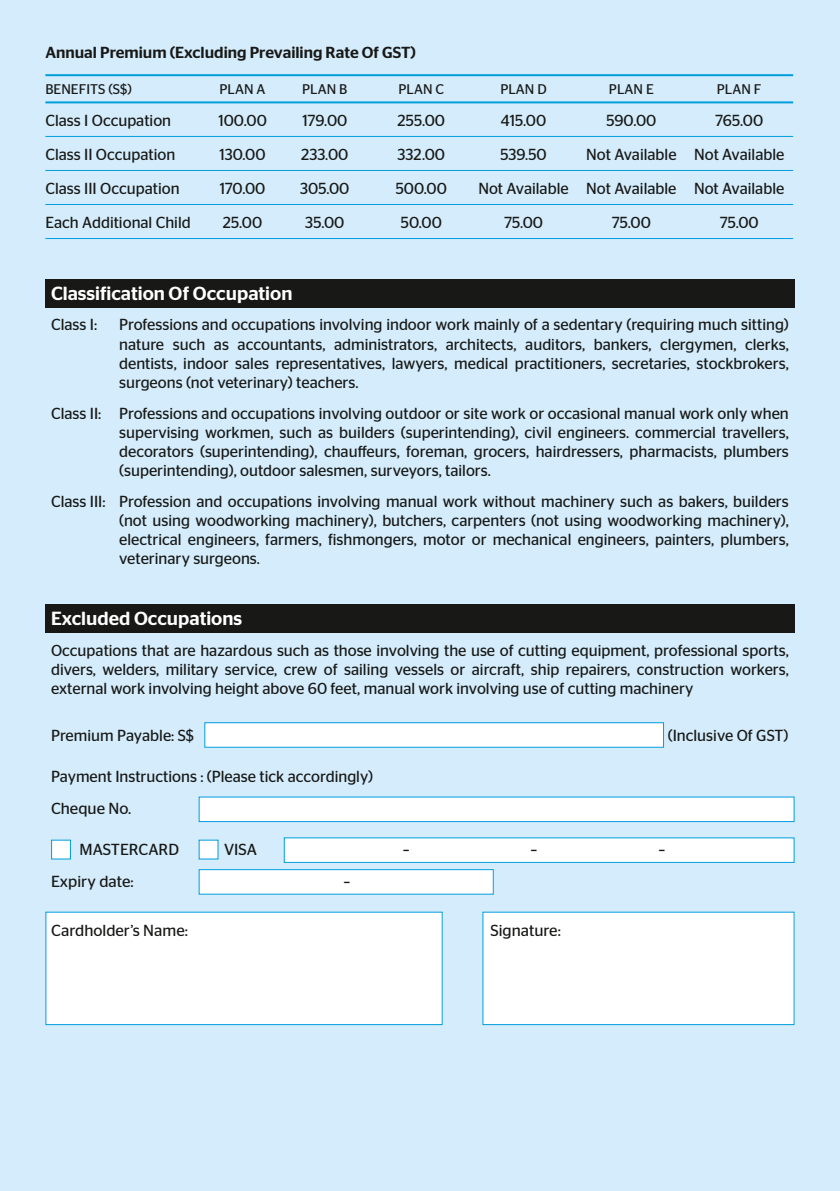
<style>
.page{position:relative;width:840px;height:1191px;background:#fff}
.page>*{position:absolute;margin:0;border:0;box-sizing:border-box;transform-origin:0 0}
.t1{font:500 19px "Stag Sans";color:#fff}
.t2{font:16px/19.2px "Stag Sans";color:#181917;text-align:justify}
.t3{font:500 16px "Stag Sans";color:#181917}
.t4{font:14px "Stag Sans";color:#181917}
</style>
<div class="page">
<div style="left:0;top:0;width:839px;height:1191px;background:#d4ecfb"></div>
<div style="left:45px;top:279px;width:749px;height:28px;background:#181917"></div>
<hr style="left:45px;top:74px;width:747px;height:2px;background:#009edd">
<hr style="left:45px;top:101px;width:747px;height:2px;background:#009edd">
<hr style="left:45px;top:136px;width:747px;height:1px;background:#009edd">
<hr style="left:45px;top:170px;width:747px;height:1px;background:#009edd">
<hr style="left:45px;top:204px;width:747px;height:1px;background:#009edd">
<hr style="left:45px;top:238px;width:747px;height:1px;background:#009edd">
<div style="left:199px;top:797px;width:594px;height:24px;background:#fff"></div>
<div style="left:198px;top:796px;width:596px;height:26px;border:1px solid #009edd"></div>
<div style="left:284px;top:838px;width:509px;height:24px;background:#fff"></div>
<div style="left:283px;top:837px;width:511px;height:26px;border:1px solid #009edd"></div>
<div style="left:199px;top:869px;width:294px;height:25px;background:#fff"></div>
<div style="left:198px;top:869px;width:295px;height:25px;border:1px solid #009edd"></div>
<div style="left:46px;top:912px;width:396px;height:112px;background:#fff"></div>
<div style="left:45px;top:911px;width:397px;height:114px;border:1px solid #009edd"></div>
<div style="left:482px;top:912px;width:311px;height:112px;background:#fff"></div>
<div style="left:482px;top:911px;width:312px;height:114px;border:1px solid #009edd"></div>
<div style="left:199px;top:840px;width:19px;height:19px;background:#fff"></div>
<div style="left:52px;top:840px;width:18px;height:19px;background:#fff"></div>
<div style="left:51px;top:839px;width:20px;height:20px;border:1px solid #009edd"></div>
<div style="left:45px;top:604px;width:749px;height:29px;background:#181917"></div>
<div style="left:205px;top:722px;width:458px;height:25px;background:#fff"></div>
<div style="left:204px;top:722px;width:459px;height:25px;border:1px solid #009edd"></div>
<p class="t3" style="left:45px;top:47px;width:372px">Annual Premium (Excluding Prevailing Rate Of GST)</p>
<p class="t4" style="left:45px;top:84px;width:88px">BENEFITS (S$)</p>
<p class="t4" style="left:219px;top:84px;width:47px">PLAN A</p>
<p class="t4" style="left:302px;top:84px;width:47px">PLAN B</p>
<p class="t4" style="left:398px;top:84px;width:47px">PLAN C</p>
<p class="t4" style="left:500px;top:84px;width:48px">PLAN D</p>
<p class="t4" style="left:608px;top:84px;width:46px">PLAN E</p>
<p class="t4" style="left:716px;top:84px;width:46px">PLAN F</p>
<p class="t2" style="left:45px;top:112px;width:127px">Class I Occupation</p>
<p class="t2" style="left:218px;top:112px;width:50px">100.00</p>
<p class="t2" style="left:302px;top:112px;width:46px">179.00</p>
<p class="t2" style="left:397px;top:112px;width:49px">255.00</p>
<p class="t2" style="left:500px;top:112px;width:47px">415.00</p>
<p class="t2" style="left:606px;top:112px;width:51px">590.00</p>
<p class="t2" style="left:714px;top:112px;width:49px">765.00</p>
<p class="t2" style="left:45px;top:146px;width:131px">Class II Occupation</p>
<p class="t2" style="left:219px;top:146px;width:48px">130.00</p>
<p class="t2" style="left:301px;top:146px;width:49px">233.00</p>
<p class="t2" style="left:397px;top:146px;width:49px">332.00</p>
<p class="t2" style="left:500px;top:146px;width:48px">539.50</p>
<p class="t2" style="left:586px;top:146px;width:199px">Not Available Not Available</p>
<p class="t2" style="left:45px;top:180px;width:136px">Class III Occupation</p>
<p class="t2" style="left:219px;top:180px;width:47px">170.00</p>
<p class="t2" style="left:300px;top:180px;width:51px">305.00</p>
<p class="t2" style="left:395px;top:180px;width:53px">500.00</p>
<p class="t2" style="left:478px;top:180px;width:307px">Not Available Not Available Not Available</p>
<p class="t2" style="left:45px;top:215px;width:147px">Each Additional Child</p>
<p class="t2" style="left:223px;top:215px;width:41px">25.00</p>
<p class="t2" style="left:305px;top:215px;width:41px">35.00</p>
<p class="t2" style="left:400px;top:215px;width:42px">50.00</p>
<p class="t2" style="left:503px;top:215px;width:41px">75.00</p>
<p class="t2" style="left:611px;top:215px;width:41px">75.00</p>
<p class="t2" style="left:719px;top:215px;width:41px">75.00</p>
<p class="t1" style="left:51px;top:286px;width:243px">Classification Of Occupation</p>
<p class="t2" style="left:51px;top:317px;width:48px">Class I:</p>
<p class="t2" style="left:119px;top:317px;width:671px">Professions and occupations involving indoor work mainly of a sedentary (requiring much sitting) nature such as accountants, administrators, architects, auditors, bankers, clergymen, clerks, dentists, indoor sales representatives, lawyers, medical practitioners, secretaries, stockbrokers, surgeons (not veterinary) teachers.</p>
<p class="t2" style="left:119px;top:405px;width:670px;text-indent:-68px">Class II: Professions and occupations involving outdoor or site work or occasional manual work only when supervising workmen, such as builders (superintending), civil engineers. commercial travellers, decorators (superintending), chauffeurs, foreman, grocers, hairdressers, pharmacists, plumbers (superintending), outdoor salesmen, surveyors, tailors.</p>
<p class="t2" style="left:119px;top:493px;width:670px;text-indent:-68px">Class III: Profession and occupations involving manual work without machinery such as bakers, builders (not using woodworking machinery), butchers, carpenters (not using woodworking machinery), electrical engineers, farmers, fishmongers, motor or mechanical engineers, painters, plumbers, veterinary surgeons.</p>
<p class="t1" style="left:51px;top:612px;width:192px">Excluded Occupations</p>
<p class="t2" style="left:51px;top:642px;width:739px">Occupations that are hazardous such as those involving the use of cutting equipment, professional sports, divers, welders, military service, crew of sailing vessels or aircraft, ship repairers, construction workers, external work involving height above 60 feet, manual work involving use of cutting machinery</p>
<p class="t2" style="left:51px;top:728px;width:144px">Premium Payable: S$</p>
<p class="t2" style="left:667px;top:728px;width:122px">(Inclusive Of GST)</p>
<p class="t2" style="left:51px;top:762px;width:323px;line-height:32px">Payment Instructions : (Please tick accordingly)<br>Cheque No.</p>
<p class="t2" style="left:79px;top:841px;width:101px">MASTERCARD</p>
<p class="t2" style="left:224px;top:841px;width:34px">VISA</p>
<p class="t2" style="left:402px;top:841px;width:8px">–</p>
<p class="t2" style="left:530px;top:841px;width:8px">–</p>
<p class="t2" style="left:658px;top:841px;width:8px">–</p>
<p class="t2" style="left:51px;top:873px;width:84px">Expiry date:</p>
<p class="t2" style="left:343px;top:873px;width:8px">–</p>
<p class="t2" style="left:51px;top:922px;width:138px">Cardholder’s Name:</p>
<p class="t2" style="left:490px;top:922px;width:72px">Signature:</p>
</div>
